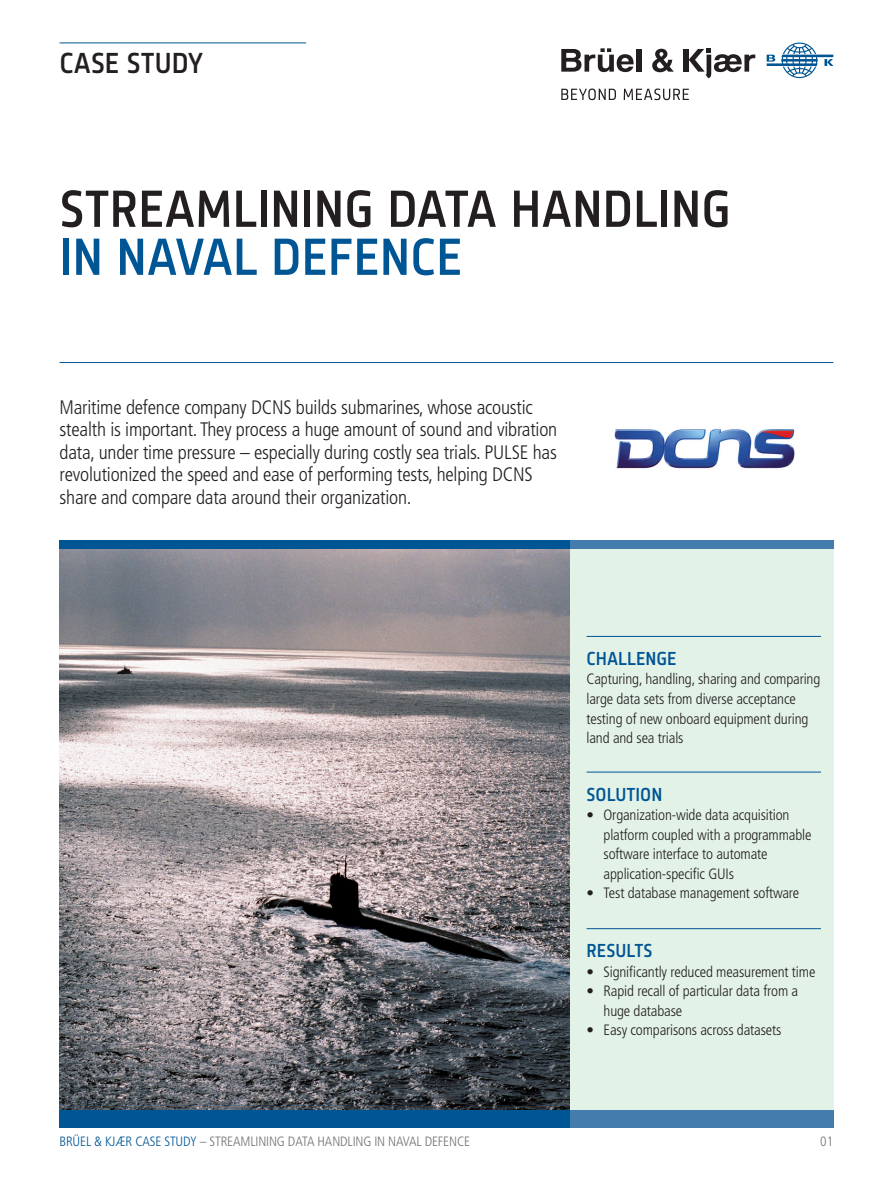
<style>
.page{position:relative;width:893px;height:1191px;background:#fff}
.page>*{position:absolute;margin:0;border:0;box-sizing:border-box;transform-origin:0 0}
.heading{font:500 54px "Sinews Sans Pro";color:#231f20}
.heading-2{font:500 54px "Sinews Sans Pro";color:#005594}
.t1{font:500 30px "Sinews Sans Pro";color:#231f20}
.manchet{font:300 condensed 19.5px/22.5px "Frutiger LT Std";letter-spacing:-.01em;color:#231f20}
.cha-sol-res_headings{font:500 19.5px "Sinews Sans Pro";color:#005594}
.cha-sol-res_copy{font:300 condensed 15px/19.5px "Frutiger LT Std";letter-spacing:-.01em;color:#231f20}
.t2{font:300 condensed 13.5px "Frutiger LT Std";letter-spacing:-.01em;color:#717074}
.s1{color:#005594}
</style>
<div class="page">
<hr style="left:60px;top:43px;width:246px;height:1px;background:#005594">
<img style="left:60px;top:549px;width:510px;height:561px">
<div style="left:60px;top:1110px;width:510px;height:17px;background:#005594"></div>
<div style="left:570px;top:1110px;width:263px;height:17px;background:#437cad"></div>
<div style="left:570px;top:540px;width:263px;height:570px;background:#e3f2e7"></div>
<div style="left:684px;top:49px;width:5px;height:23px;background:#231f20"></div>
<div style="left:636px;top:49px;width:5px;height:23px;background:#231f20"></div>
<svg style="left:652px;top:49px;width:22px;height:23px"></svg>
<svg style="left:689px;top:48px;width:66px;height:30px"></svg>
<svg style="left:561px;top:48px;width:73px;height:24px"></svg>
<svg style="left:767px;top:43px;width:66px;height:35px"></svg>
<svg style="left:561px;top:88px;width:55px;height:12px"></svg>
<svg style="left:624px;top:88px;width:65px;height:12px"></svg>
<div style="left:60px;top:540px;width:510px;height:9px;background:#005594"></div>
<div style="left:570px;top:540px;width:263px;height:9px;background:#437cad"></div>
<hr style="left:60px;top:362px;width:773px;height:1px;background:#005594">
<hr style="left:587px;top:636px;width:234px;height:1px;background:#005594">
<hr style="left:587px;top:928px;width:234px;height:1px;background:#005594">
<hr style="left:587px;top:771px;width:234px;height:1px;background:#005594">
<img style="left:614px;top:429px;width:181px;height:40px">
<p class="t1" style="left:60px;top:46px;width:145px">CASE STUDY</p>
<p class="heading" style="left:60px;top:179px;width:673px">STREAMLINING DATA HANDLING</p>
<p class="heading-2" style="left:60px;top:227px;width:404px">IN NAVAL DEFENCE</p>
<p class="manchet" style="left:60px;top:396px;width:499px">Maritime defence company DCNS builds submarines, whose acoustic stealth is important. They process a huge amount of sound and vibration data, under time pressure – especially during costly sea trials. PULSE has revolutionized the speed and ease of performing tests, helping DCNS share and compare data around their organization.</p>
<p class="cha-sol-res_headings" style="left:587px;top:648px;width:92px">CHALLENGE</p>
<p class="cha-sol-res_copy" style="left:587px;top:670px;width:235px">Capturing, handling, sharing and comparing large data sets from diverse acceptance testing of new onboard equipment during land and sea trials</p>
<p class="cha-sol-res_headings" style="left:587px;top:783px;width:77px">SOLUTION</p>
<p class="cha-sol-res_copy" style="left:604px;top:805px;width:209px;text-indent:-17px">• Organization-wide data acquisition platform coupled with a programmable software interface to automate application-specific GUIs</p>
<p class="cha-sol-res_copy" style="left:587px;top:883px;width:214px">• Test database management software</p>
<p class="cha-sol-res_headings" style="left:587px;top:940px;width:67px">RESULTS</p>
<p class="cha-sol-res_copy" style="left:587px;top:962px;width:230px">• Significantly reduced measurement time</p>
<p class="cha-sol-res_copy" style="left:604px;top:981px;width:196px;text-indent:-17px">• Rapid recall of particular data from a huge database</p>
<p class="cha-sol-res_copy" style="left:587px;top:1020px;width:196px">• Easy comparisons across datasets</p>
<p class="t2" style="left:60px;top:1133px;width:412px"><span class="s1">BRÜEL &amp; KJÆR CASE STUDY</span> – STREAMLINING DATA HANDLING IN NAVAL DEFENCE</p>
<p class="t2" style="left:820px;top:1133px;width:15px">01</p>
</div>
